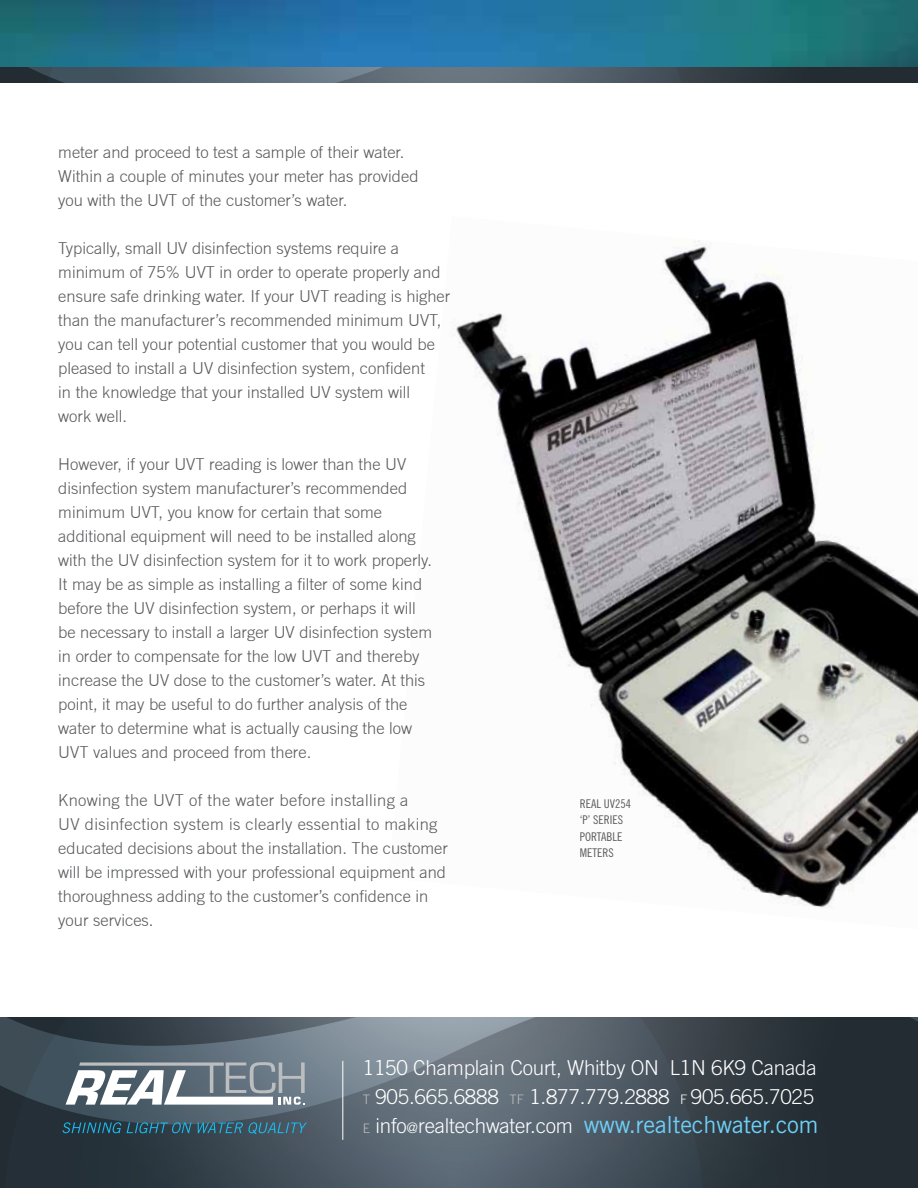
<style>
.page{position:relative;width:918px;height:1188px;background:#fff}
.page>*{position:absolute;margin:0;border:0;box-sizing:border-box;transform-origin:0 0}
.t1{font:300 20.55px/29.2px "Trade Gothic LT Std";letter-spacing:-.01em;color:#fff}
.t2{font:300 16.5px/24px "Trade Gothic";color:#58595b}
.t3{font:12px/16.5px "Trade Gothic LT Std Cn 18";color:#58595b}
.s1{font-size:13.05px;color:#bcbec0}
.s2{font-size:13.05px}
.s3{font-size:14.55px}
.s4{font-weight:400;font-size:23.55px;color:#6dcff6}
</style>
<div class="page">
<img style="left:454px;top:240px;width:464px;height:668px">
<img style="left:0;top:0;width:918px;height:68px">
<svg style="left:0;top:68px;width:918px;height:15px;background:#495660"></svg>
<svg style="left:0;top:1046px;width:918px;height:142px;background:#434f59"></svg>
<svg style="left:0;top:1018px;width:918px;height:28px;background:#505a63"></svg>
<svg style="left:66px;top:1062px;width:239px;height:43px"></svg>
<svg style="left:62px;top:1122px;width:59px;height:11px"></svg>
<svg style="left:127px;top:1122px;width:64px;height:11px"></svg>
<svg style="left:198px;top:1122px;width:109px;height:12px"></svg>
<hr style="left:342px;top:1061px;width:1px;height:79px;background:#fff">
<p class="t2" style="left:58px;top:140px;width:362px">meter and proceed to test a sample of their water.<br>Within a couple of minutes your meter has provided you with the UVT of the customer’s water.</p>
<p class="t2" style="left:58px;top:236px;width:394px">Typically, small UV disinfection systems require a minimum of 75% UVT in order to operate properly and ensure safe drinking water. If your UVT reading is higher than the manufacturer’s recommended minimum UVT, you can tell your potential customer that you would be pleased to install a UV disinfection system, confident<br>in the knowledge that your installed UV system will<br>work well.</p>
<p class="t2" style="left:58px;top:452px;width:375px">However, if your UVT reading is lower than the UV disinfection system manufacturer’s recommended minimum UVT, you know for certain that some additional equipment will need to be installed along with the UV disinfection system for it to work properly.<br>It may be as simple as installing a filter of some kind before the UV disinfection system, or perhaps it will be necessary to install a larger UV disinfection system in order to compensate for the low UVT and thereby increase the UV dose to the customer’s water. At this point, it may be useful to do further analysis of the water to determine what is actually causing the low UVT values and proceed from there.</p>
<p class="t2" style="left:58px;top:788px;width:391px">Knowing the UVT of the water before installing a<br>UV disinfection system is clearly essential to making educated decisions about the installation. The customer will be impressed with your professional equipment and thoroughness adding to the customer’s confidence in your services.</p>
<p class="t3" style="left:580px;top:795px;width:53px">REAL UV254 ‘P’ SERIES<br>PORTABLE<br>METERS</p>
<p class="t1" style="left:363px;top:1053px;width:457px">1150 Champlain Court, Whitby ON L1N 6K9 Canada<br><span class="s1">T</span> 905.665.6888 <span class="s1">TF</span> 1.877.779.2888 <span class="s2">F</span> 905.665.7025<br><span class="s1">E</span> info<span class="s3">@</span>realtechwater.com <span class="s4">www.realtechwater.com</span></p>
</div>
